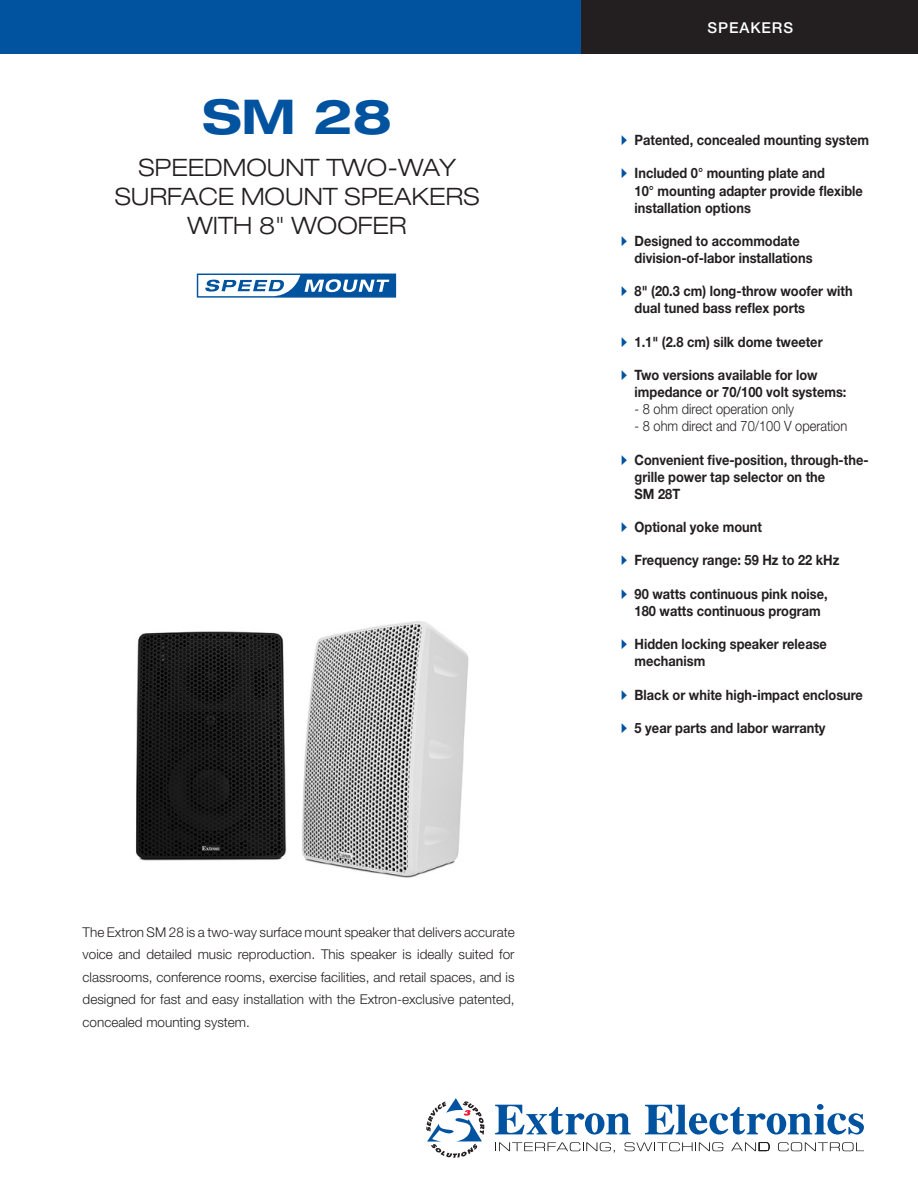
<style>
.page{position:relative;width:918px;height:1188px;background:#fff}
.page>*{position:absolute;margin:0;border:0;box-sizing:border-box;transform-origin:0 0}
.cover_product_name{font:700 expanded 48px "Helvetica Neue LT Std";color:#0153a0}
.cover_product_subti{font:300 expanded 24px/28.8px "Helvetica Neue LT Std";color:#231f20;text-align:center}
.cover_category{font:500 15px "Helvetica Neue LT Std";letter-spacing:.06em;color:#fff}
.t1{font:700 14.25px/17.1px "Helvetica Neue LT Std";color:#231f20;scale:.9 1}
.t2{font:300 14.25px "Helvetica Neue LT Std";color:#231f20;scale:.9 1}
.cover_teaser_paragr{font:300 13.5px/22.5px "Helvetica Neue LT Std";color:#231f20;text-align:justify}
.s1{font-family:"Quick Type Pi";font-weight:400;color:#0153a0}
</style>
<div class="page">
<div style="left:566px;top:0;width:352px;height:54px;background:#231f20"></div>
<svg style="left:426px;top:1098px;width:58px;height:60px"></svg>
<svg style="left:495px;top:1105px;width:136px;height:30px"></svg>
<svg style="left:645px;top:1105px;width:219px;height:30px"></svg>
<svg style="left:495px;top:1142px;width:120px;height:11px"></svg>
<svg style="left:625px;top:1142px;width:98px;height:9px"></svg>
<svg style="left:731px;top:1142px;width:39px;height:9px"></svg>
<svg style="left:778px;top:1142px;width:86px;height:9px"></svg>
<img style="left:136px;top:621px;width:333px;height:257px">
<svg style="left:197px;top:274px;width:199px;height:24px"></svg>
<div style="left:2px;top:0;width:579px;height:54px;background:#0153a0"></div>
<p class="cover_product_name" style="left:202px;top:87px;width:191px">SM 28</p>
<p class="cover_product_subti" style="left:138px;top:153px;width:319px">SPEEDMOUNT TWO-WAY</p>
<p class="cover_product_subti" style="left:115px;top:182px;width:366px">SURFACE MOUNT SPEAKERS<br>WITH 8" WOOFER</p>
<p class="cover_teaser_paragr" style="left:83px;top:920px;width:434px">The Extron SM 28 is a two-way surface mount speaker that delivers accurate voice and detailed music reproduction. This speaker is ideally suited for classrooms, conference rooms, exercise facilities, and retail spaces, and is designed for fast and easy installation with the Extron-exclusive patented, concealed mounting system.</p>
<p class="cover_category" style="left:708px;top:19px;width:87px">SPEAKERS</p>
<p class="t1" style="left:621px;top:131px;width:277px"><span class="s1">A</span> Patented, concealed mounting system</p>
<p class="t1" style="left:635px;top:165px;width:255px;text-indent:-14px"><span class="s1">A</span> Included 0° mounting plate and<br>10° mounting adapter provide flexible installation options</p>
<p class="t1" style="left:635px;top:232px;width:199px;text-indent:-14px"><span class="s1">A</span> Designed to accommodate division-of-labor installations</p>
<p class="t1" style="left:635px;top:282px;width:244px;text-indent:-14px"><span class="s1">A</span> 8" (20.3 cm) long-throw woofer with dual tuned bass reflex ports</p>
<p class="t1" style="left:621px;top:333px;width:225px"><span class="s1">A</span> 1.1" (2.8 cm) silk dome tweeter</p>
<p class="t1" style="left:635px;top:366px;width:237px;text-indent:-14px"><span class="s1">A</span> Two versions available for low impedance or 70/100 volt systems:</p>
<p class="t2" style="left:635px;top:400px;width:179px">- 8 ohm direct operation only</p>
<p class="t2" style="left:635px;top:418px;width:238px">- 8 ohm direct and 70/100 V operation</p>
<p class="t1" style="left:635px;top:451px;width:261px;text-indent:-14px"><span class="s1">A</span> Convenient five-position, through-the&shy;grille power tap selector on the<br>SM 28T</p>
<p class="t1" style="left:621px;top:518px;width:158px"><span class="s1">A</span> Optional yoke mount</p>
<p class="t1" style="left:621px;top:552px;width:244px"><span class="s1">A</span> Frequency range: 59 Hz to 22 kHz</p>
<p class="t1" style="left:621px;top:585px;width:231px;text-align:center"><span class="s1">A</span> 90 watts continuous pink noise,<br>180 watts continuous program</p>
<p class="t1" style="left:635px;top:635px;width:215px;text-indent:-14px"><span class="s1">A</span> Hidden locking speaker release mechanism</p>
<p class="t1" style="left:621px;top:686px;width:270px"><span class="s1">A</span> Black or white high-impact enclosure</p>
<p class="t1" style="left:621px;top:719px;width:229px"><span class="s1">A</span> 5 year parts and labor warranty</p>
</div>
